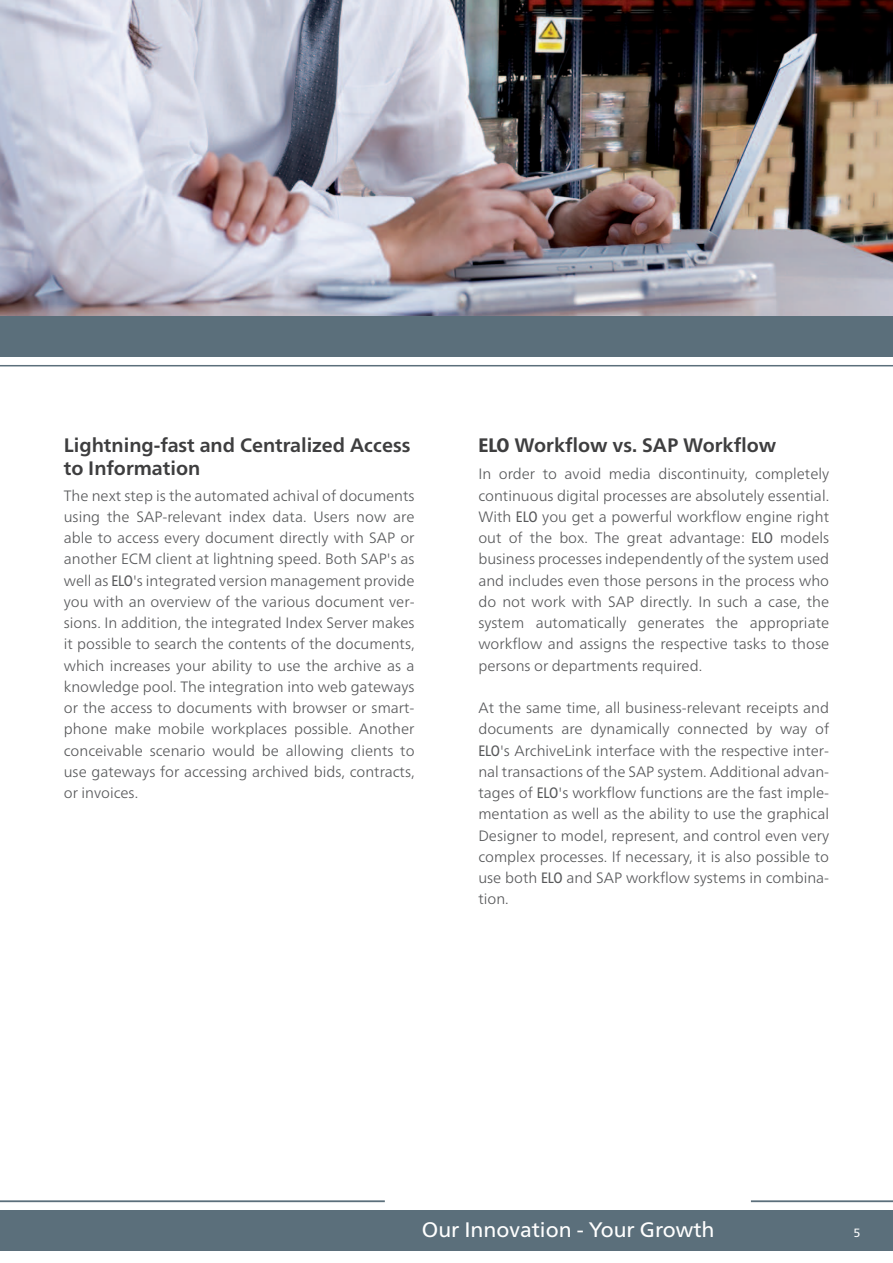
<style>
.page{position:relative;width:893px;height:1263px;background:#fff}
.page>*{position:absolute;margin:0;border:0;box-sizing:border-box;transform-origin:0 0}
.t1{font:21px "Frutiger Neue LTW1 G";color:#fff}
.t2{font:700 19.5px/23.4px "Frutiger Neue LTW1 G";color:#3e3e3f}
.t3{font:300 15px/21.3px "Frutiger Neue LTW1 G";color:#57585a;text-align:justify}
.t4{font:12px "Frutiger Neue LTW1 G";color:#fff}
.s1{font-weight:400;font-stretch:condensed}
.s2{font-weight:800;font-stretch:condensed}
</style>
<div class="page">
<hr style="left:0;top:1200px;width:385px;height:2px;background:#5b6f7b">
<div style="left:0;top:1210px;width:893px;height:41px;background:#5b6f7b"></div>
<hr style="left:751px;top:1200px;width:142px;height:2px;background:#5b6f7b">
<div style="left:0;top:316px;width:893px;height:41px;background:#5b6f7b"></div>
<hr style="left:0;top:365px;width:893px;height:1px;background:#5b6f7b">
<img style="left:0;top:0;width:893px;height:316px">
<h2 class="t2" style="left:64px;top:433px;width:348px">Lightning-fast and Centralized Access to Information</h2>
<p class="t3" style="left:64px;top:484px;width:352px">The next step is the automated achival of documents using the SAP-relevant index data. Users now are able to access every document directly with SAP or another ECM client at lightning speed. Both SAP's as well as <span class="s1">ELO</span>'s integrated version management provide you with an overview of the various document ver&shy;sions. In addition, the integrated Index Server makes it possible to search the contents of the documents, which increases your ability to use the archive as a knowledge pool. The integration into web gateways or the access to documents with browser or smart&shy;phone make mobile workplaces possible. Another conceivable scenario would be allowing clients to use gateways for accessing archived bids, contracts, or invoices.</p>
<h2 class="t2" style="left:478px;top:433px;width:299px"><span class="s2">ELO</span> Workflow vs. SAP Workflow</h2>
<p class="t3" style="left:478px;top:463px;width:352px">In order to avoid media discontinuity, completely continuous digital processes are absolutely essential.<br>With <span class="s1">ELO</span> you get a powerful workflow engine right out of the box. The great advantage: <span class="s1">ELO</span> models business processes independently of the system used and includes even those persons in the process who do not work with SAP directly. In such a case, the system automatically generates the appropriate workflow and assigns the respective tasks to those persons or departments required.</p>
<p class="t3" style="left:478px;top:697px;width:352px">At the same time, all business-relevant receipts and documents are dynamically connected by way of <span class="s1">ELO</span>'s ArchiveLink interface with the respective inter&shy;nal transactions of the SAP system. Additional advan&shy;tages of <span class="s1">ELO</span>'s workflow functions are the fast imple&shy;mentation as well as the ability to use the graphical Designer to model, represent, and control even very complex processes. If necessary, it is also possible to use both <span class="s1">ELO</span> and SAP workflow systems in combina&shy;tion.</p>
<h1 class="t1" style="left:422px;top:1217px;width:294px">Our Innovation - Your Growth</h1>
<p class="t4" style="left:854px;top:1226px;width:8px">5</p>
</div>
